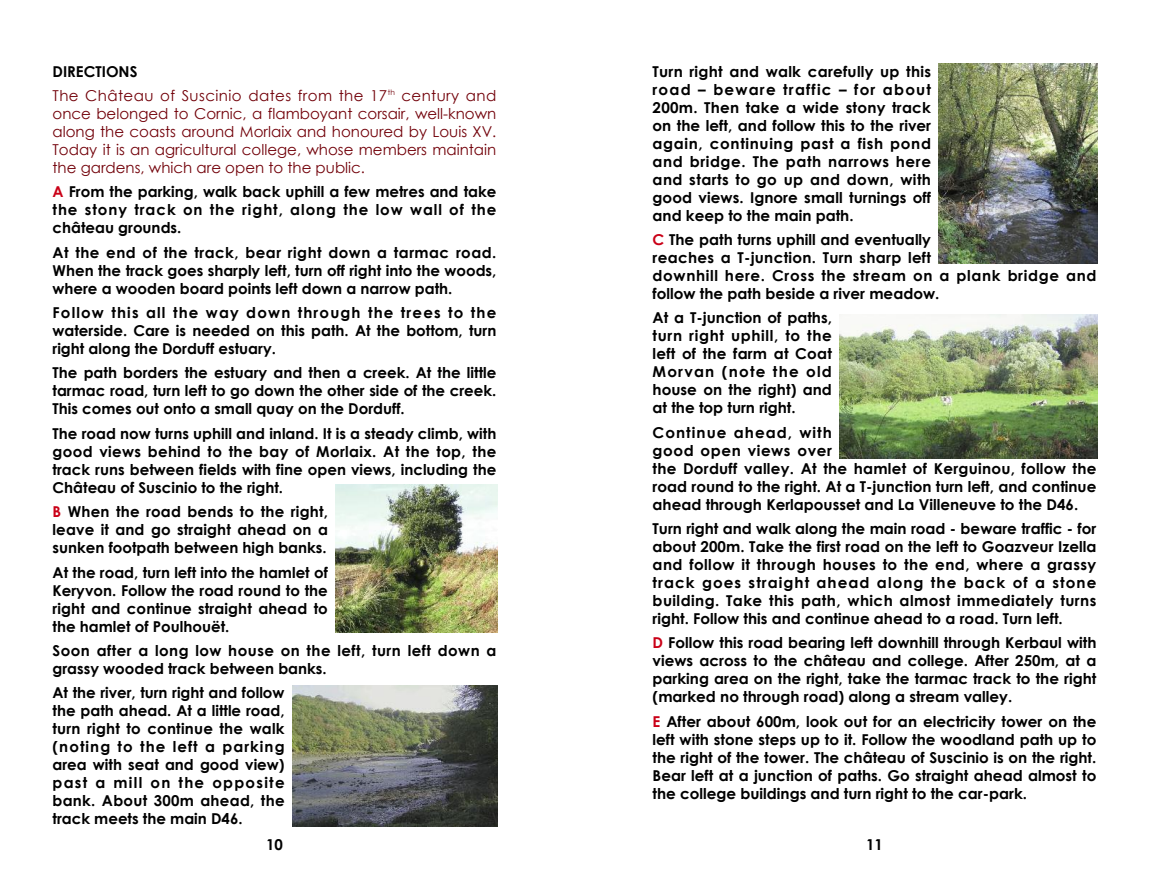
<style>
.page{position:relative;width:1149px;height:893px;background:#fff}
.page>*{position:absolute;margin:0;border:0;box-sizing:border-box;transform-origin:0 0}
.t1{font:700 15px/18px "Century Gothic";color:#000;text-align:justify}
.t2{font:15px/18px "Century Gothic";color:#720009;text-align:justify}
.t3{font:700 15px/18px "Century Gothic";letter-spacing:.02em;color:#000}
.t4{font:700 15px/18px "Century Gothic";letter-spacing:.03em;color:#000}
.t5{font:15px/24.5px "Century Gothic";letter-spacing:.025em;color:#720009}
.s1{font-weight:700;color:#000}
.s2{color:#ca0017}
</style>
<div class="page">
<img style="left:335px;top:485px;width:162px;height:147px">
<img style="left:292px;top:686px;width:205px;height:140px">
<img style="left:839px;top:314px;width:258px;height:144px">
<img style="left:938px;top:64px;width:159px;height:199px">
<p class="t5" style="left:53px;top:58px;width:445px"><span class="s1">dIRECTIONS<br></span>The Château of Suscinio dates from the 17<sup>th</sup> century and</p>
<p class="t2" style="left:53px;top:104px;width:445px">once belonged to Cornic, a flamboyant corsair, well-known along the coasts around Morlaix and honoured by Louis XV.<br>Today it is an agricultural college, whose members maintain the gardens, which are open to the public.</p>
<p class="t1" style="left:53px;top:182px;width:445px"><span class="s2">A</span> from the parking, walk back uphill a few metres and take the stony track on the right, along the low wall of the château grounds.</p>
<p class="t1" style="left:53px;top:243px;width:445px">At the end of the track, bear right down a tarmac road.<br>When the track goes sharply left, turn off right into the woods, where a wooden board points left down a narrow path.</p>
<p class="t1" style="left:53px;top:303px;width:445px">follow this all the way down through the trees to the waterside. Care is needed on this path. At the bottom, turn right along the dorduff estuary.</p>
<p class="t1" style="left:53px;top:364px;width:445px">The path borders the estuary and then a creek. At the little tarmac road, turn left to go down the other side of the creek.<br>This comes out onto a small quay on the dorduff.</p>
<p class="t1" style="left:53px;top:424px;width:445px">The road now turns uphill and inland. It is a steady climb, with good views behind to the bay of Morlaix. At the top, the track runs between fields with fine open views, including the Château of Suscinio to the right.</p>
<p class="t1" style="left:53px;top:502px;width:277px"><span class="s2">b</span> When the road bends to the right, leave it and go straight ahead on a sunken footpath between high banks.</p>
<p class="t1" style="left:53px;top:563px;width:277px">At the road, turn left into the hamlet of Keryvon. follow the road round to the right and continue straight ahead to the hamlet of Poulhouët.</p>
<p class="t4" style="left:53px;top:641px;width:445px">Soon after a long low house on the left, turn left down a grassy wooded track between banks.</p>
<p class="t1" style="left:53px;top:683px;width:233px">At the river, turn right and follow the path ahead. At a little road, turn right to continue the walk (noting to the left a parking area with seat and good view) past a mill on the opposite bank. About 300m ahead, the track meets the main d46.</p>
<p class="t1" style="left:266px;top:836px;width:18px">10</p>
<p class="t1" style="left:652px;top:62px;width:280px">Turn right and walk carefully up this road – beware traffic – for about 200m. Then take a wide stony track on the left, and follow this to the river again, continuing past a fish pond and bridge. The path narrows here and starts to go up and down, with good views. Ignore small turnings off and keep to the main path.</p>
<p class="t3" style="left:652px;top:230px;width:445px"><span class="s2">C</span> The path turns uphill and eventually<br>reaches a T-junction. Turn sharp left<br>downhill here. Cross the stream on a plank bridge and follow the path beside a river meadow.</p>
<p class="t1" style="left:652px;top:308px;width:181px">At a T-junction of paths, turn right uphill, to the left of the farm at Coat Morvan (note the old house on the right) and at the top turn right.</p>
<p class="t1" style="left:652px;top:423px;width:445px;text-align:left">Continue ahead, with<br>good open views over<br>the dorduff valley. At the hamlet of Kerguinou, follow the road round to the right. At a T-junction turn left, and continue ahead through Kerlapousset and La Villeneuve to the d46.</p>
<p class="t1" style="left:652px;top:519px;width:445px">Turn right and walk along the main road - beware traffic - for about 200m. Take the first road on the left to Goazveur Izella and follow it through houses to the end, where a grassy track goes straight ahead along the back of a stone building. Take this path, which almost immediately turns right. follow this and continue ahead to a road. Turn left.</p>
<p class="t1" style="left:652px;top:634px;width:445px"><span class="s2">d</span> follow this road bearing left downhill through Kerbaul with views across to the château and college. After 250m, at a parking area on the right, take the tarmac track to the right (marked no through road) along a stream valley.</p>
<p class="t1" style="left:652px;top:712px;width:445px"><span class="s2">E</span> After about 600m, look out for an electricity tower on the left with stone steps up to it. follow the woodland path up to the right of the tower. The château of Suscinio is on the right. bear left at a junction of paths. Go straight ahead almost to the college buildings and turn right to the car-park.</p>
<p class="t1" style="left:865px;top:836px;width:18px">11</p>
</div>
